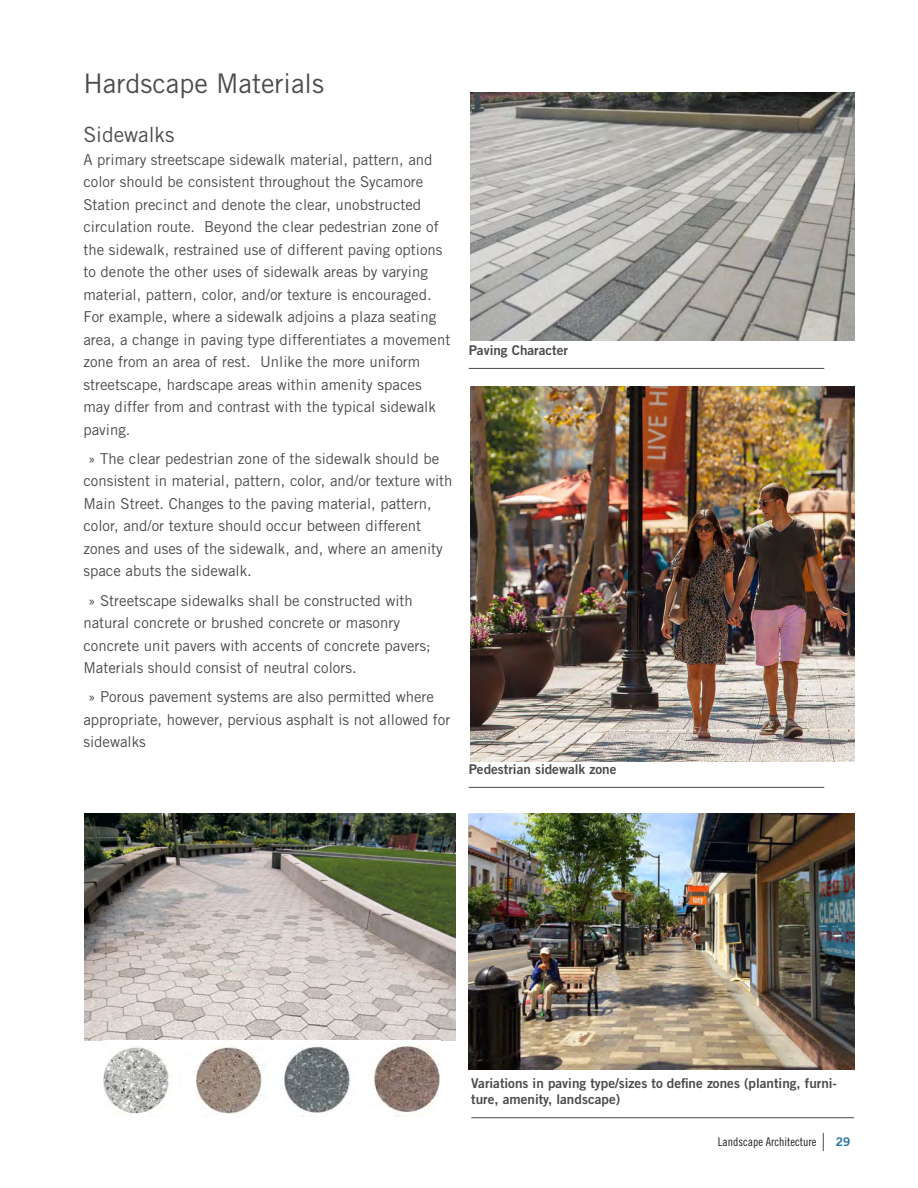
<style>
.page{position:relative;width:918px;height:1188px;background:#fff}
.page>*{position:absolute;margin:0;border:0;box-sizing:border-box;transform-origin:0 0}
.Body_Copy{font:27px "Trade Gothic LT Std";color:#4b4c4d}
.Body_Copy-2{font:21px "Trade Gothic LT Std";color:#4b4c4d}
.Body_Copy-3{font:15px/22.5px "Trade Gothic LT Std";color:#4b4c4d}
.Image_Caption{font:13.5px/16.5px "Trade Gothic LT Std Bd 2";color:#4b4c4d}
.t1{font:12px "Trade Gothic LT Std Cn 18";color:#231f20}
.t2{font:12px "Trade Gothic LT Std Bd 2";color:#2373a3}
</style>
<div class="page">
<svg style="left:823px;top:1133px;width:1px;height:18px"></svg>
<hr style="left:471px;top:1117px;width:383px;height:1px;background:#4b4c4d">
<hr style="left:469px;top:787px;width:355px;height:1px;background:#4b4c4d">
<hr style="left:469px;top:368px;width:355px;height:1px;background:#4b4c4d">
<img style="left:470px;top:386px;width:384px;height:375px">
<img style="left:469px;top:814px;width:385px;height:256px">
<img style="left:470px;top:92px;width:384px;height:248px">
<img style="left:85px;top:814px;width:371px;height:226px">
<img style="left:103px;top:1045px;width:337px;height:72px">
<p class="Body_Copy" style="left:83px;top:67px;width:242px">Hardscape Materials</p>
<p class="Body_Copy-2" style="left:83px;top:122px;width:93px">Sidewalks</p>
<p class="Body_Copy-3" style="left:83px;top:148px;width:369px">A primary streetscape sidewalk material, pattern, and color should be consistent throughout the Sycamore Station precinct and denote the clear, unobstructed circulation route. Beyond the clear pedestrian zone of the sidewalk, restrained use of different paving options to denote the other uses of sidewalk areas by varying material, pattern, color, and/or texture is encouraged.<br>For example, where a sidewalk adjoins a plaza seating area, a change in paving type differentiates a movement zone from an area of rest. Unlike the more uniform streetscape, hardscape areas within amenity spaces may differ from and contrast with the typical sidewalk paving.</p>
<p class="Body_Copy-3" style="left:83px;top:447px;width:371px;text-indent:5px">» The clear pedestrian zone of the sidewalk should be consistent in material, pattern, color, and/or texture with Main Street. Changes to the paving material, pattern, color, and/or texture should occur between different zones and uses of the sidewalk, and, where an amenity space abuts the sidewalk.</p>
<p class="Body_Copy-3" style="left:83px;top:589px;width:349px;text-indent:5px">» Streetscape sidewalks shall be constructed with natural concrete or brushed concrete or masonry concrete unit pavers with accents of concrete pavers; Materials should consist of neutral colors.</p>
<p class="Body_Copy-3" style="left:83px;top:686px;width:369px;text-indent:5px">» Porous pavement systems are also permitted where appropriate, however, pervious asphalt is not allowed for sidewalks</p>
<p class="Image_Caption" style="left:469px;top:341px;width:101px">Paving Character</p>
<p class="Image_Caption" style="left:469px;top:760px;width:149px">Pedestrian sidewalk zone</p>
<p class="Image_Caption" style="left:471px;top:1074px;width:367px">Variations in paving type/sizes to define zones (planting, furni&shy;ture, amenity, landscape)</p>
<p class="t1" style="left:718px;top:1135px;width:100px">Landscape Architecture</p>
<p class="t2" style="left:836px;top:1135px;width:16px">29</p>
</div>
